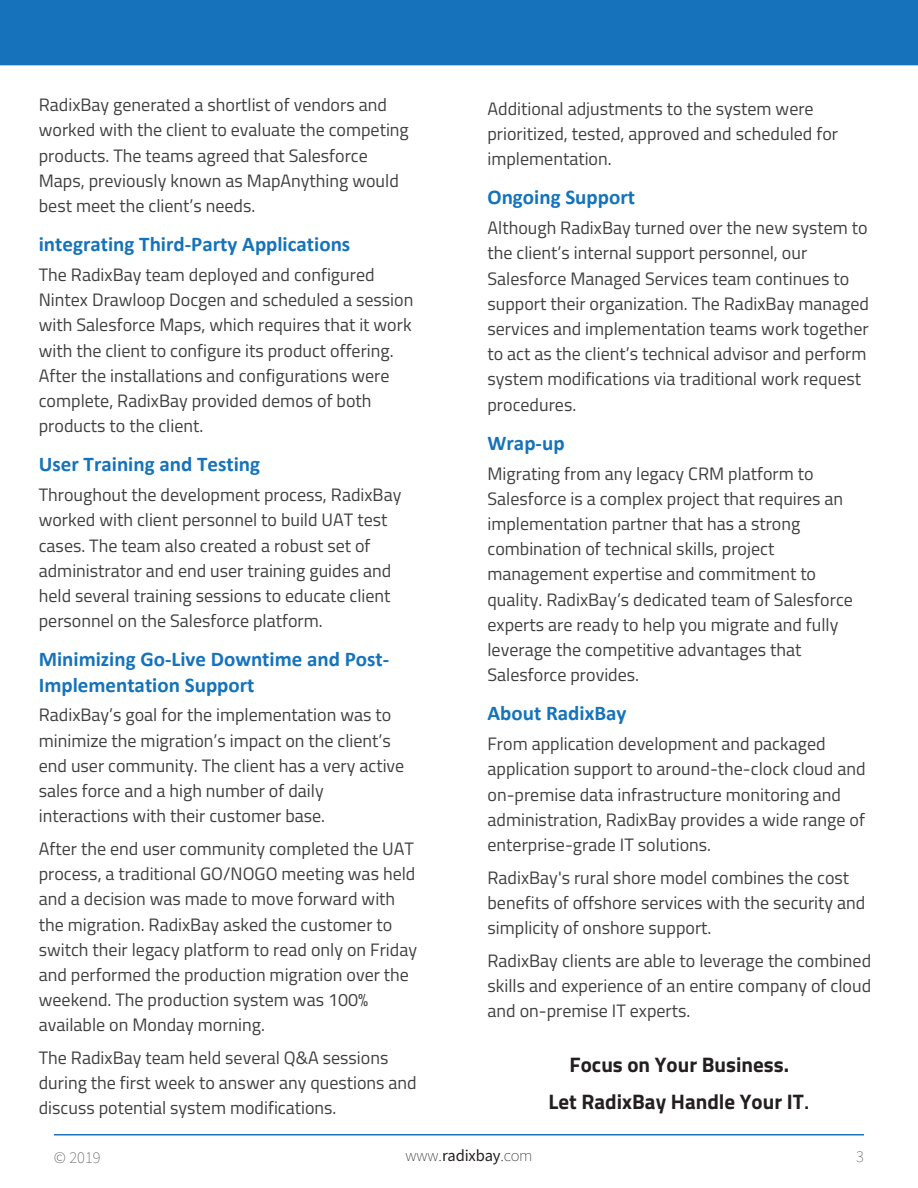
<style>
.page{position:relative;width:918px;height:1188px;background:#fff}
.page>*{position:absolute;margin:0;border:0;box-sizing:border-box;transform-origin:0 0}
.t1{font:700 21px/25.2px "Calibri";color:#1473ba}
.t2{font:700 21px/36.9px "Titillium Web";color:#231f20;text-align:center}
.t3{font:18px/25.2px "Titillium Web";color:#404040}
.t4{font:200 16.5px "Source Sans Pro";letter-spacing:-.01em;color:#231f20}
.t5{font:200 16.5px "Source Sans Pro";color:#57585a}
.s1{font-style:inherit}
.s2{font-family:"Corbel"}
.s3{font-weight:400}
</style>
<div class="page">
<div style="left:0;top:0;width:918px;height:65px;background:#1672ba"></div>
<hr style="left:54px;top:1134px;width:810px;height:2px;background:#2072ba">
<p class="t3" style="left:39px;top:92px;width:372px">RadixBay generated a shortlist of vendors and worked with the client to evaluate the competing products. The teams agreed that Salesforce Maps, previously known as MapAnything would best meet the client’s needs.</p>
<p class="t1" style="left:39px;top:231px;width:313px">integrating Third-Party Applications</p>
<p class="t3" style="left:39px;top:261px;width:376px">The RadixBay team deployed and configured Nintex Drawloop Docgen and scheduled a session with Salesforce Maps, which requires that it work with the client to configure its product offering.<br>After the installations and configurations were complete, RadixBay provided demos of both products to the client.</p>
<p class="t1" style="left:39px;top:452px;width:223px">User Training and Testing</p>
<p class="t3" style="left:39px;top:482px;width:364px">Throughout the development process, Radix<span class="s1">B</span>ay worked with client personnel to build UAT test cases. The team also created a robust set of administrator and end user training guides and held several training sessions to educate client personnel on the Salesforce platform.</p>
<p class="t1" style="left:39px;top:647px;width:352px">Minimizing Go-Live Downtime and Post-<br>Implementation Support</p>
<p class="t3" style="left:39px;top:702px;width:367px">RadixBay’s goal for the implementation was to minimize the migration’s impact on the client’s end user community. The client has a very active sales force and a high number of daily interactions with their customer base.</p>
<p class="t3" style="left:39px;top:835px;width:380px">After the end user community completed the UAT process, a traditional GO/NOGO meeting was held and a decision was made to move forward with the migration. RadixBay asked the customer to switch their legacy platform to read only on Friday and performed the production migration over the weekend. The production system was 100% available on Monday morning.</p>
<p class="t3" style="left:39px;top:1044px;width:380px">The RadixBay team held several Q&amp;A sessions during the first week to answer any questions and discuss potential system modifications.</p>
<p class="t3" style="left:488px;top:95px;width:352px">Additional adjustments to the system were prioritized, tested, approved and scheduled for implementation.</p>
<p class="t1" style="left:488px;top:185px;width:149px">Ongoing Support</p>
<p class="t3" style="left:488px;top:215px;width:383px">Although RadixBay turned over the new system to the client’s internal support personnel, our Salesforce Managed Services team continues to support their organization. The RadixBay managed services and implementation teams work together to act as the client’s technical advisor and perform system modifications via traditional work request procedures.</p>
<p class="t1" style="left:488px;top:430px;width:79px">Wrap-up</p>
<p class="t3" style="left:488px;top:460px;width:367px">Migrating from any legacy CRM platform to Salesforce is a complex project that requires an implementation partner that has a strong combination of technical skills, project management expertise and commitment to quality. RadixBay’s dedicated team of Salesforce experts are ready to help you migrate and fully leverage the competitive advantages that Salesforce provides.</p>
<p class="t1" style="left:488px;top:701px;width:140px">About RadixBay</p>
<p class="t3" style="left:488px;top:731px;width:380px">From application development and packaged application support to around-the-clock cloud and on-premise data infrastructure monitoring and administration, RadixBay provides a wide range of enterprise-grade IT solutions.</p>
<p class="t3" style="left:488px;top:864px;width:379px">RadixBay's rural shore model combines the cost benefits of offshore services with the security and simplicity of onshore support.</p>
<p class="t3" style="left:488px;top:947px;width:385px;text-align:justify">RadixBay clients are able to leverage the combined skills and experience of an entire company of cloud and on-premise IT experts.</p>
<p class="t2" style="left:549px;top:1045px;width:263px">Focus on Your Business.<br>Let RadixBay Handle Your IT<span class="s2">.</span></p>
<p class="t5" style="left:54px;top:1147px;width:48px">© 2019</p>
<p class="t4" style="left:405px;top:1146px;width:129px">www.<span class="s3">radixbay</span>.com</p>
<p class="t5" style="left:856px;top:1147px;width:9px">3</p>
</div>
